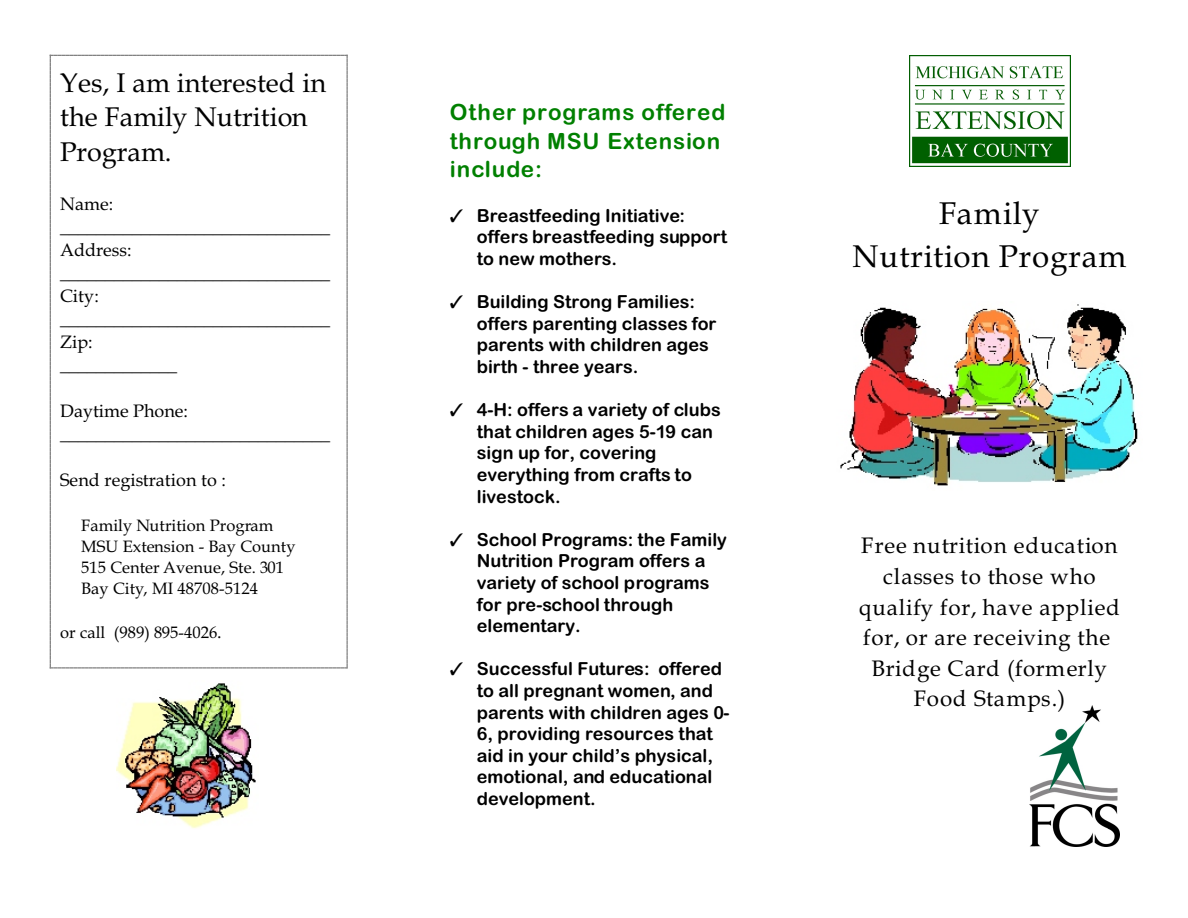
<style>
.page{position:relative;width:1188px;height:918px;background:#fff}
.page>*{position:absolute;margin:0;border:0;box-sizing:border-box;transform-origin:0 0}
.t1{font:31.35px/42.2px "Book Antiqua";letter-spacing:.03em;color:#000;text-align:center}
.t2{font:27px/34.5px "Book Antiqua";letter-spacing:.005em;color:#000}
.t3{font:22.35px/30.6px "Book Antiqua";letter-spacing:.035em;color:#000;text-align:center}
.t4{font:italic 22.35px/28.7px "Arial Rounded MT Bold";letter-spacing:.04em;color:#008000}
.t5{font:18px/21.6px "Arial Rounded MT Bold";color:#000}
.t6{font:18px/23.1px "Book Antiqua";letter-spacing:.005em;color:#000}
.t7{font:700 18px "Arial Rounded MT Bold";color:#000}
.t8{font:16.5px/21.3px "Book Antiqua";letter-spacing:.005em;color:#000}
.s1{font-size:18px}
.s2{font-weight:700}
</style>
<div class="page">
<img style="left:116px;top:683px;width:140px;height:146px">
<svg style="left:50px;top:55px;width:298px;height:614px"></svg>
<img style="left:909px;top:55px;width:162px;height:111px">
<img style="left:1029px;top:705px;width:90px;height:141px">
<img style="left:840px;top:304px;width:298px;height:182px">
<h2 class="t2" style="left:60px;top:68px;width:267px">Yes, I am interested in the Family Nutrition<br>Program.</h2>
<p class="t6" style="left:60px;top:194px;width:271px">Name: ______________________________<br>Address: ______________________________<br>City: ______________________________<br>Zip:<br>_____________</p>
<p class="t6" style="left:60px;top:401px;width:271px">Daytime Phone: ______________________________</p>
<p class="t6" style="left:60px;top:470px;width:168px">Send registration to :</p>
<p class="t8" style="left:81px;top:516px;width:216px">Family Nutrition Program<br>MSU Extension - Bay County<br>515 Center Avenue, Ste. 301<br>Bay City, MI 48708-5124</p>
<p class="t8" style="left:60px;top:624px;width:163px">or call (989) 895-4026<span class="s1">.</span></p>
<p class="t4" style="left:450px;top:100px;width:277px">Other programs offered through MSU Extension include:</p>
<p class="t7" style="left:477px;top:209px;width:210px">Breastfeeding Initiative:</p>
<p class="t5" style="left:477px;top:228px;width:252px">offers breastfeeding support to new mothers.</p>
<p class="t7" style="left:477px;top:295px;width:220px">Building Strong Families:</p>
<p class="t5" style="left:477px;top:314px;width:241px">offers parenting classes for parents with children ages birth - three years.</p>
<p class="t5" style="left:477px;top:401px;width:246px"><span class="s2">4-H:</span> offers a variety of clubs that children ages 5-19 can sign up for, covering everything from crafts to livestock.</p>
<p class="t5" style="left:477px;top:530px;width:252px"><span class="s2">School Programs:</span> the Family<br>Nutrition Program offers a variety of school programs for pre-school through elementary.</p>
<p class="t5" style="left:477px;top:660px;width:254px"><span class="s2">Successful Futures:</span> offered to all pregnant women, and parents with children ages 0-<br>6, providing resources that aid in your child’s physical, emotional, and educational development.</p>
<h1 class="t1" style="left:853px;top:196px;width:275px">Family<br>Nutrition Program</h1>
<p class="t3" style="left:859px;top:533px;width:262px">Free nutrition education classes to those who qualify for, have applied for, or are receiving the<br>Bridge Card (formerly<br>Food Stamps.)</p>
</div>
